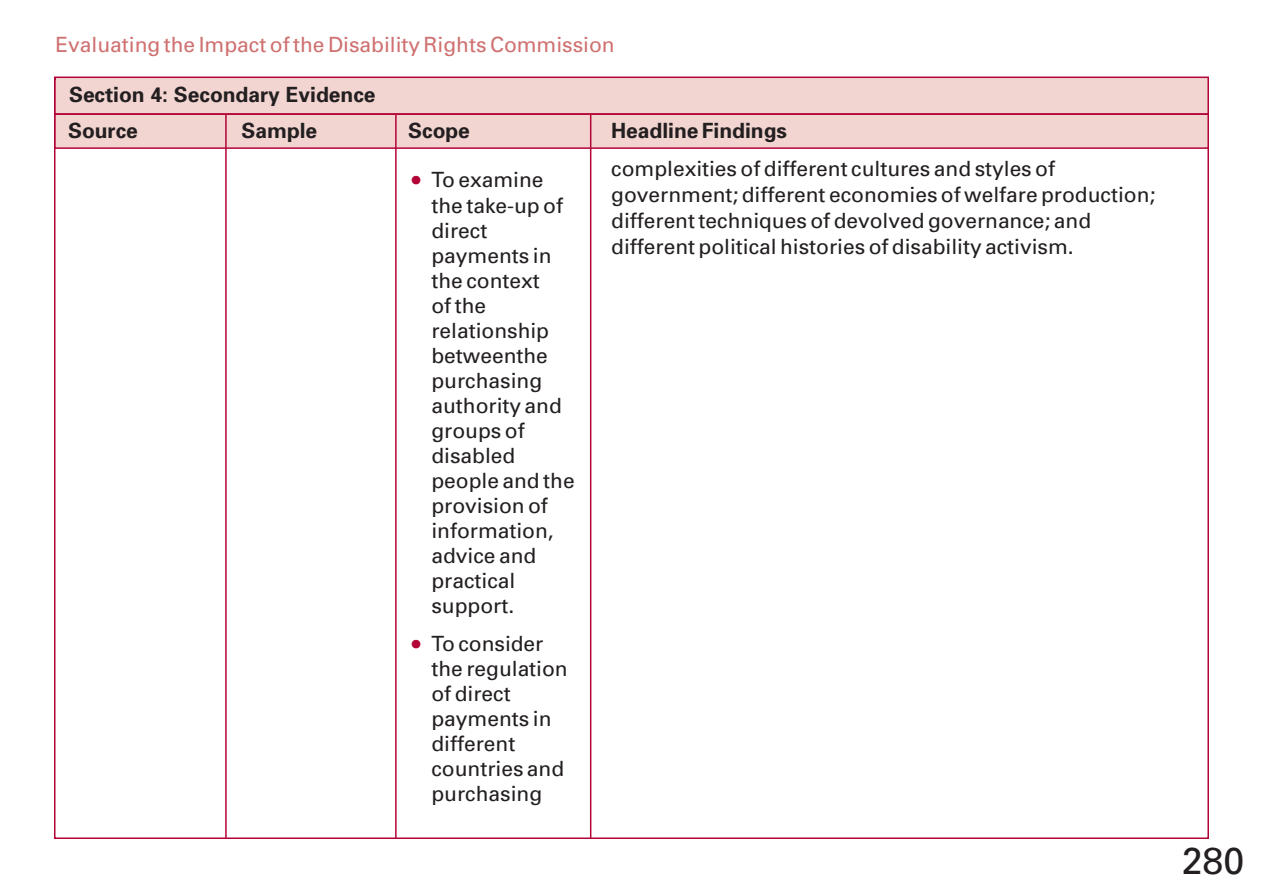
<style>
.page{position:relative;width:1263px;height:893px;background:#fff}
.page>*{position:absolute;margin:0;border:0;box-sizing:border-box;transform-origin:0 0}
.t1{font:37.5px "Univers";color:#231f20}
.t2{font:21px/25px "Univers";color:#231f20}
.t3{font:700 21px/35.5px "Univers";color:#231f20}
.t4{font:21px "Univers";color:#cf7170}
.s1{font-size:34.5px;color:#b30437}
</style>
<div class="page">
<div style="left:56px;top:78px;width:1151px;height:35px;background:#f2d5d1"></div>
<div style="left:54px;top:77px;width:1155px;height:38px;border:2px solid #b30437"></div>
<div style="left:56px;top:115px;width:1151px;height:32px;background:#f2d5d1"></div>
<div style="left:54px;top:113px;width:1155px;height:36px;border:2px solid #b30437"></div>
<hr style="left:225px;top:115px;width:2px;height:724px;background:#b30437">
<hr style="left:395px;top:114px;width:2px;height:725px;background:#b30437">
<hr style="left:590px;top:114px;width:1px;height:725px;background:#b30437">
<p class="t4" style="left:56px;top:37px;width:561px">Evaluating the Impact of the Disability Rights Commission</p>
<p class="t3" style="left:68px;top:79px;width:309px">Section 4: Secondary Evidence<br>Source</p>
<p class="t3" style="left:242px;top:114px;width:77px">Sample</p>
<p class="t3" style="left:408px;top:114px;width:63px">Scope</p>
<p class="t3" style="left:611px;top:114px;width:177px">Headline Findings</p>
<p class="t2" style="left:431px;top:169px;width:145px;text-indent:-21px"><span class="s1">•</span> To examine the take-up of direct payments in the context<br>of the relationship betweenthe purchasing authority and groups of disabled people and the provision of information, advice and practical support.</p>
<p class="t2" style="left:431px;top:633px;width:138px;text-indent:-21px"><span class="s1">•</span> To consider the regulation of direct payments in different countries and purchasing</p>
<p class="t2" style="left:611px;top:158px;width:545px;line-height:25.8px">complexities of different cultures and styles of government; different economies of welfare production; different techniques of devolved governance; and different political histories of disability activism.</p>
<h1 class="t1" style="left:1182px;top:847px;width:64px">280</h1>
</div>
